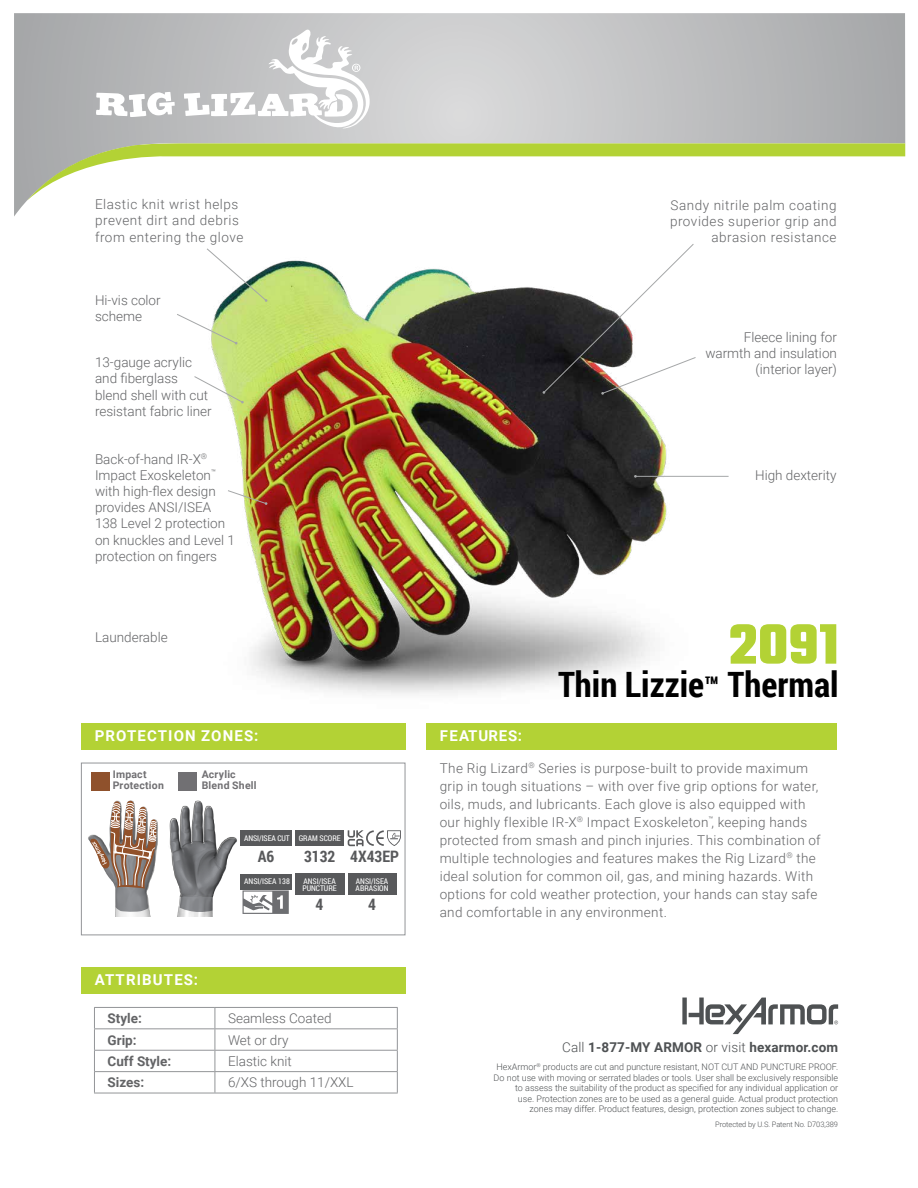
<style>
.page{position:relative;width:918px;height:1188px;background:#fff}
.page>*{position:absolute;margin:0;border:0;box-sizing:border-box;transform-origin:0 0}
.t1{font:700 61.5px "Teko";color:#b3d235}
.t2{font:700 34.95px "Roboto Condensed";color:#000}
.t3{font:700 15.75px "Roboto Condensed";color:#58595b}
.t4{font:700 15px "Roboto";letter-spacing:.075em;color:#fff}
.t5{font:300 13.5px/18px "Roboto";letter-spacing:.02em;color:#636466}
.t6{font:300 13.5px/16.2px "Roboto";color:#636466}
.t7{font:300 13.5px/16.2px "Roboto";letter-spacing:.04em;color:#636466}
.t8{font:700 13.5px "Roboto";letter-spacing:.01em;color:#4e5153}
.t9{font:700 13.5px "Roboto";color:#636466}
.t10{font:700 10.5px/10.5px "Roboto";letter-spacing:.02em;color:#717073}
.t11{font:300 9px/10.5px "Roboto";color:#4e5153;text-align:right}
.t12{font:7.8px/7.8px "Roboto Condensed";color:#fff}
.t13{font:300 7.5px "Roboto";letter-spacing:-.01em;color:#4e5153}
.s1{font-size:28.5px}
.s2{font-weight:300}
</style>
<div class="page">
<svg style="left:14px;top:13px;width:891px;height:203px;background:#c5c6c7"></svg>
<svg style="left:27px;top:143px;width:878px;height:58px"></svg>
<div style="left:81px;top:723px;width:324px;height:27px;background:#b3d235"></div>
<div style="left:426px;top:723px;width:411px;height:27px;background:#b3d235"></div>
<div style="left:81px;top:967px;width:324px;height:27px;background:#b3d235"></div>
<svg style="left:682px;top:998px;width:156px;height:36px"></svg>
<svg style="left:96px;top:92px;width:79px;height:25px"></svg>
<svg style="left:184px;top:28px;width:186px;height:100px"></svg>
<img style="left:211px;top:260px;width:517px;height:482px">
<div style="left:81px;top:763px;width:324px;height:172px;border:1px solid #939598"></div>
<hr style="left:94px;top:1007px;width:121px;height:1px;background:#939598">
<hr style="left:215px;top:1007px;width:183px;height:1px;background:#939598">
<hr style="left:94px;top:1028px;width:121px;height:1px;background:#939598">
<hr style="left:215px;top:1028px;width:183px;height:1px;background:#939598">
<hr style="left:94px;top:1050px;width:121px;height:1px;background:#939598">
<hr style="left:215px;top:1050px;width:183px;height:1px;background:#939598">
<hr style="left:94px;top:1071px;width:121px;height:1px;background:#939598">
<svg style="left:94px;top:1008px;width:1px;height:85px"></svg>
<hr style="left:215px;top:1071px;width:183px;height:1px;background:#939598">
<svg style="left:215px;top:1008px;width:1px;height:85px"></svg>
<svg style="left:397px;top:1008px;width:1px;height:85px"></svg>
<hr style="left:94px;top:1093px;width:121px;height:1px;background:#939598">
<hr style="left:215px;top:1093px;width:183px;height:1px;background:#939598">
<hr style="left:635px;top:476px;width:94px;height:1px;background:#a5a7a8">
<svg style="left:543px;top:244px;width:153px;height:151px"></svg>
<svg style="left:194px;top:376px;width:50px;height:27px"></svg>
<svg style="left:227px;top:490px;width:40px;height:15px"></svg>
<svg style="left:207px;top:248px;width:60px;height:54px"></svg>
<img style="left:88px;top:821px;width:70px;height:95px">
<img style="left:169px;top:800px;width:44px;height:116px">
<svg style="left:171px;top:802px;width:66px;height:110px"></svg>
<svg style="left:89px;top:800px;width:68px;height:112px"></svg>
<div style="left:91px;top:772px;width:19px;height:18px;background:#8f512c"></div>
<svg style="left:177px;top:313px;width:61px;height:32px"></svg>
<div style="left:178px;top:772px;width:19px;height:18px;background:#717073"></div>
<div style="left:241px;top:831px;width:51px;height:15px;background:#58595b"></div>
<div style="left:295px;top:831px;width:49px;height:15px;background:#58595b"></div>
<div style="left:241px;top:874px;width:51px;height:16px;background:#58595b"></div>
<div style="left:295px;top:874px;width:49px;height:21px;background:#58595b"></div>
<svg style="left:348px;top:830px;width:53px;height:16px"></svg>
<svg style="left:243px;top:890px;width:46px;height:24px"></svg>
<div style="left:348px;top:874px;width:49px;height:21px;background:#58595b"></div>
<p class="t7" style="left:95px;top:196px;width:150px">Elastic knit wrist helps prevent dirt and debris from entering the glove</p>
<p class="t6" style="left:95px;top:292px;width:67px">Hi-vis color scheme</p>
<p class="t6" style="left:95px;top:354px;width:118px">13-gauge acrylic and fiberglass blend shell with cut resistant fabric liner</p>
<p class="t6" style="left:95px;top:450px;width:141px">Back-of-hand IR-X<sup>®<br></sup>Impact Exoskeleton<sup>™ </sup>with high-flex design provides ANSI/ISEA<br>138 Level 2 protection on knuckles and Level 1 protection on fingers</p>
<p class="t6" style="left:95px;top:629px;width:74px">Launderable</p>
<p class="t4" style="left:95px;top:726px;width:165px">PROTECTION ZONES:</p>
<p class="t4" style="left:440px;top:725px;width:84px">FEATURES:</p>
<p class="t7" style="left:670px;top:197px;width:168px;text-align:right">Sandy nitrile palm coating provides superior grip and abrasion resistance</p>
<p class="t6" style="left:705px;top:328px;width:133px;text-align:right">Fleece lining for warmth and insulation (interior layer)</p>
<p class="t6" style="left:755px;top:467px;width:83px">High dexterity</p>
<h1 class="t1" style="left:729px;top:605px;width:111px">2091</h1>
<h2 class="t2" style="left:558px;top:660px;width:282px">Thin Lizzie<span class="s1">™</span> Thermal</h2>
<p class="t10" style="left:113px;top:769px;width:53px">Impact<br>Protection</p>
<p class="t10" style="left:202px;top:769px;width:57px">Acrylic<br>Blend Shell</p>
<p class="t12" style="left:244px;top:834px;width:98px">ANSI/ISEA CUT GRAM SCORE</p>
<p class="t3" style="left:258px;top:845px;width:18px">A6</p>
<p class="t3" style="left:304px;top:845px;width:33px">3132</p>
<p class="t12" style="left:244px;top:877px;width:47px">ANSI/ISEA 138</p>
<p class="t12" style="left:302px;top:877px;width:36px">ANSI/ISEA<br>PUNCTURE</p>
<p class="t3" style="left:316px;top:894px;width:9px">4</p>
<p class="t3" style="left:350px;top:845px;width:50px">4X43EP</p>
<p class="t12" style="left:356px;top:877px;width:34px">ANSI/ISEA<br>ABRASION</p>
<p class="t3" style="left:368px;top:893px;width:9px">4</p>
<p class="t4" style="left:95px;top:969px;width:105px">ATTRIBUTES:</p>
<p class="t9" style="left:108px;top:1009px;width:36px">Style:</p>
<p class="t6" style="left:228px;top:1010px;width:105px">Seamless Coated</p>
<p class="t9" style="left:108px;top:1030px;width:31px">Grip:</p>
<p class="t5" style="left:228px;top:1030px;width:62px">Wet or dry</p>
<p class="t9" style="left:108px;top:1052px;width:65px">Cuff Style:</p>
<p class="t6" style="left:228px;top:1053px;width:65px">Elastic knit</p>
<p class="t9" style="left:108px;top:1073px;width:38px">Sizes:</p>
<p class="t6" style="left:228px;top:1074px;width:127px">6/XS through 11/XXL</p>
<p class="t5" style="left:440px;top:758px;width:383px">The Rig Lizard<sup>®</sup> Series is purpose-built to provide maximum grip in tough situations – with over five grip options for water, oils, muds, and lubricants. Each glove is also equipped with our highly flexible IR-X<sup>®</sup> Impact Exoskeleton<sup>™</sup>, keeping hands protected from smash and pinch injuries. This combination of multiple technologies and features makes the Rig Lizard<sup>®</sup> the ideal solution for common oil, gas, and mining hazards. With options for cold weather protection, your hands can stay safe and comfortable in any environment.</p>
<p class="t8" style="left:562px;top:1038px;width:277px"><span class="s2">Call</span> 1-877-MY ARMOR <span class="s2">or visit</span> hexarmor.com</p>
<p class="t11" style="left:494px;top:1061px;width:346px">HexArmor<sup>®</sup> products are cut and puncture resistant, NOT CUT AND PUNCTURE PROOF.<br>Do not use with moving or serrated blades or tools. User shall be exclusively responsible to assess the suitability of the product as specified for any individual application or<br>use. Protection zones are to be used as a general guide. Actual product protection zones may differ. Product features, design, protection zones subject to change.</p>
<p class="t13" style="left:715px;top:1119px;width:124px">Protected by U.S. Patent No. D703,389</p>
</div>
